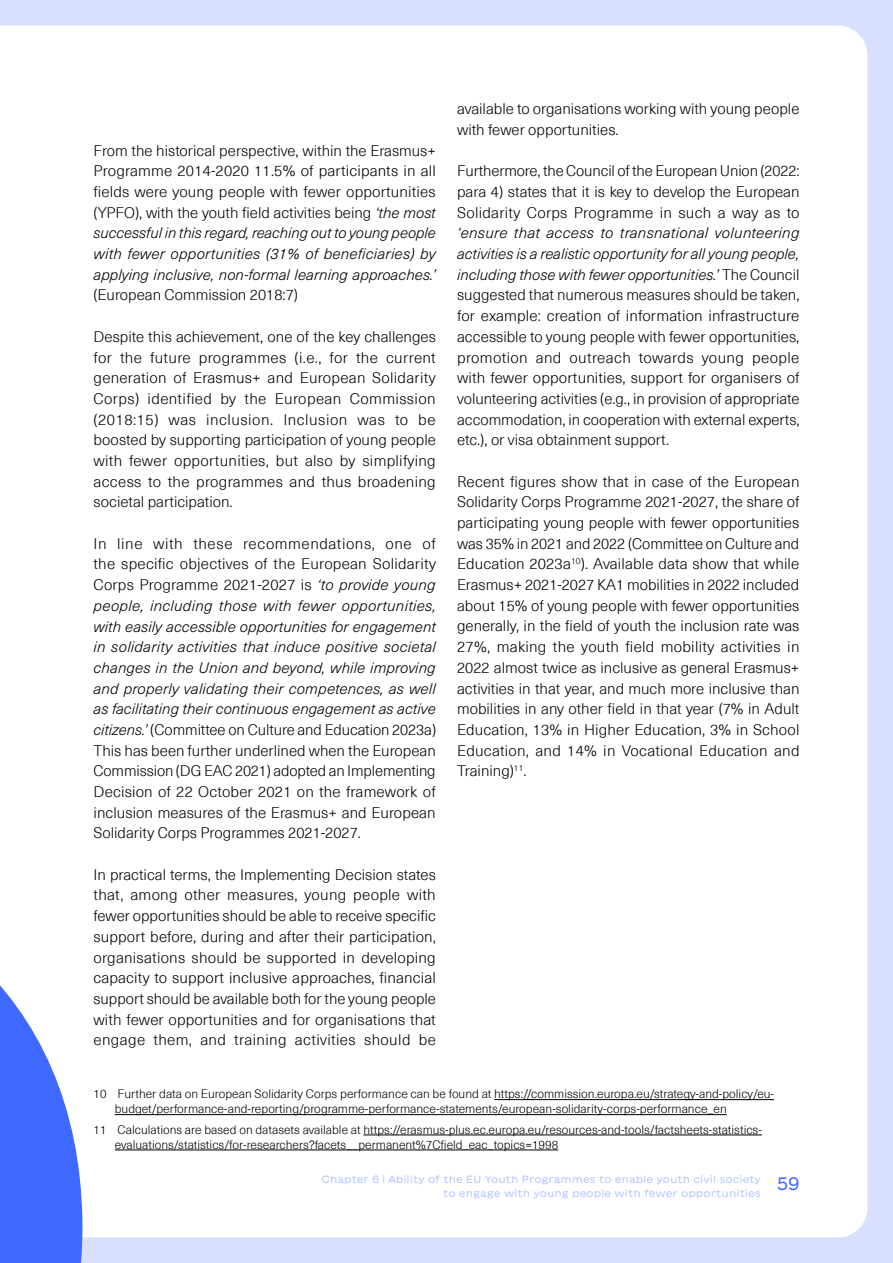
<style>
.page{position:relative;width:893px;height:1263px;background:#d9e0ff}
.page>*{position:absolute;margin:0;border:0;box-sizing:border-box;transform-origin:0 0}
.t1{font:18px "GT Maru";color:#3e68fe}
.t2{font:300 15px/20.7px "Neue Haas Unica W1 G";color:#000;text-align:justify}
.t3{font:300 12px/15px "Neue Haas Unica W1 G";color:#000}
.t4{font:10.5px/13.5px "GT Maru";color:#b2c2ff;text-align:right}
.s1{font-style:italic}
</style>
<div class="page">
<div style="left:0;top:26px;width:867px;height:1211px;background:#fff"></div>
<svg style="left:0;top:730px;width:86px;height:533px;fill:#fff"></svg>
<hr style="left:494px;top:1099px;width:280px;height:1px;background:#000">
<hr style="left:115px;top:1114px;width:612px;height:1px;background:#000">
<hr style="left:363px;top:1135px;width:399px;height:1px;background:#000">
<hr style="left:115px;top:1150px;width:443px;height:1px;background:#000">
<p class="t2" style="left:94px;top:139px;width:344px">From the historical perspective, within the Erasmus+ Programme 2014-2020 11.5% of participants in all fields were young people with fewer opportunities (YPFO), with the youth field activities being <span class="s1">‘the most successful in this regard, reaching out to young people with fewer opportunities (31% of beneficiaries) by applying inclusive, non-formal learning approaches.’</span></p>
<p class="t2" style="left:94px;top:284px;width:206px">(European Commission 2018:7)</p>
<p class="t2" style="left:94px;top:325px;width:344px">Despite this achievement, one of the key challenges for the future programmes (i.e., for the current generation of Erasmus+ and European Solidarity Corps) identified by the European Commission (2018:15) was inclusion. Inclusion was to be boosted by supporting participation of young people with fewer opportunities, but also by simplifying access to the programmes and thus broadening societal participation.</p>
<p class="t2" style="left:94px;top:532px;width:344px">In line with these recommendations, one of the specific objectives of the European Solidarity Corps Programme 2021-2027 is <span class="s1">‘to provide young people, including those with fewer opportunities, with easily accessible opportunities for engagement in solidarity activities that induce positive societal changes in the Union and beyond, while improving and properly validating their competences, as well as facilitating their continuous engagement as active citizens.’</span> (Committee on Culture and Education 2023a)<br>This has been further underlined when the European Commission (DG EAC 2021) adopted an Implementing Decision of 22 October 2021 on the framework of inclusion measures of the Erasmus+ and European Solidarity Corps Programmes 2021-2027.</p>
<p class="t2" style="left:94px;top:863px;width:344px">In practical terms, the Implementing Decision states that, among other measures, young people with fewer opportunities should be able to receive specific support before, during and after their participation, organisations should be supported in developing capacity to support inclusive approaches, financial support should be available both for the young people with fewer opportunities and for organisations that engage them, and training activities should be</p>
<p class="t2" style="left:457px;top:98px;width:344px">available to organisations working with young people with fewer opportunities.</p>
<p class="t2" style="left:457px;top:160px;width:344px">Furthermore, the Council of the European Union (2022: para 4) states that it is key to develop the European Solidarity Corps Programme in such a way as to</p>
<p class="t2" style="left:457px;top:222px;width:344px"><span class="s1">‘ensure that access to transnational volunteering activities is a realistic opportunity for all young people, including those with fewer opportunities.’</span> The Council suggested that numerous measures should be taken, for example: creation of information infrastructure accessible to young people with fewer opportunities, promotion and outreach towards young people with fewer opportunities, support for organisers of volunteering activities (e.g., in provision of appropriate accommodation, in cooperation with external experts, etc.), or visa obtainment support.</p>
<p class="t2" style="left:457px;top:470px;width:344px">Recent figures show that in case of the European Solidarity Corps Programme 2021-2027, the share of participating young people with fewer opportunities was 35% in 2021 and 2022 (Committee on Culture and Education 2023a<sup>10</sup>). Available data show that while Erasmus+ 2021-2027 KA1 mobilities in 2022 included about 15% of young people with fewer opportunities generally, in the field of youth the inclusion rate was 27%, making the youth field mobility activities in 2022 almost twice as inclusive as general Erasmus+ activities in that year, and much more inclusive than mobilities in any other field in that year (7% in Adult Education, 13% in Higher Education, 3% in School Education, and 14% in Vocational Education and Training)<sup>11</sup>.</p>
<p class="t3" style="left:115px;top:1086px;width:661px;text-indent:-21px">10 Further data on European Solidarity Corps performance can be found at https://commission.europa.eu/strategy-and-policy/eu&shy;budget/performance-and-reporting/programme-performance-statements/european-solidarity-corps-performance_en</p>
<p class="t3" style="left:115px;top:1121px;width:649px;text-indent:-21px">11 Calculations are based on datasets available at https://erasmus-plus.ec.europa.eu/resources-and-tools/factsheets-statistics&shy;evaluations/statistics/for-researchers?facets__permanent%7Cfield_eac_topics=1998</p>
<p class="t4" style="left:321px;top:1172px;width:441px">Chapter 6 | Ability of the EU Youth Programmes to enable youth civil society to engage with young people with fewer opportunities</p>
<p class="t1" style="left:777px;top:1173px;width:24px">59</p>
</div>
